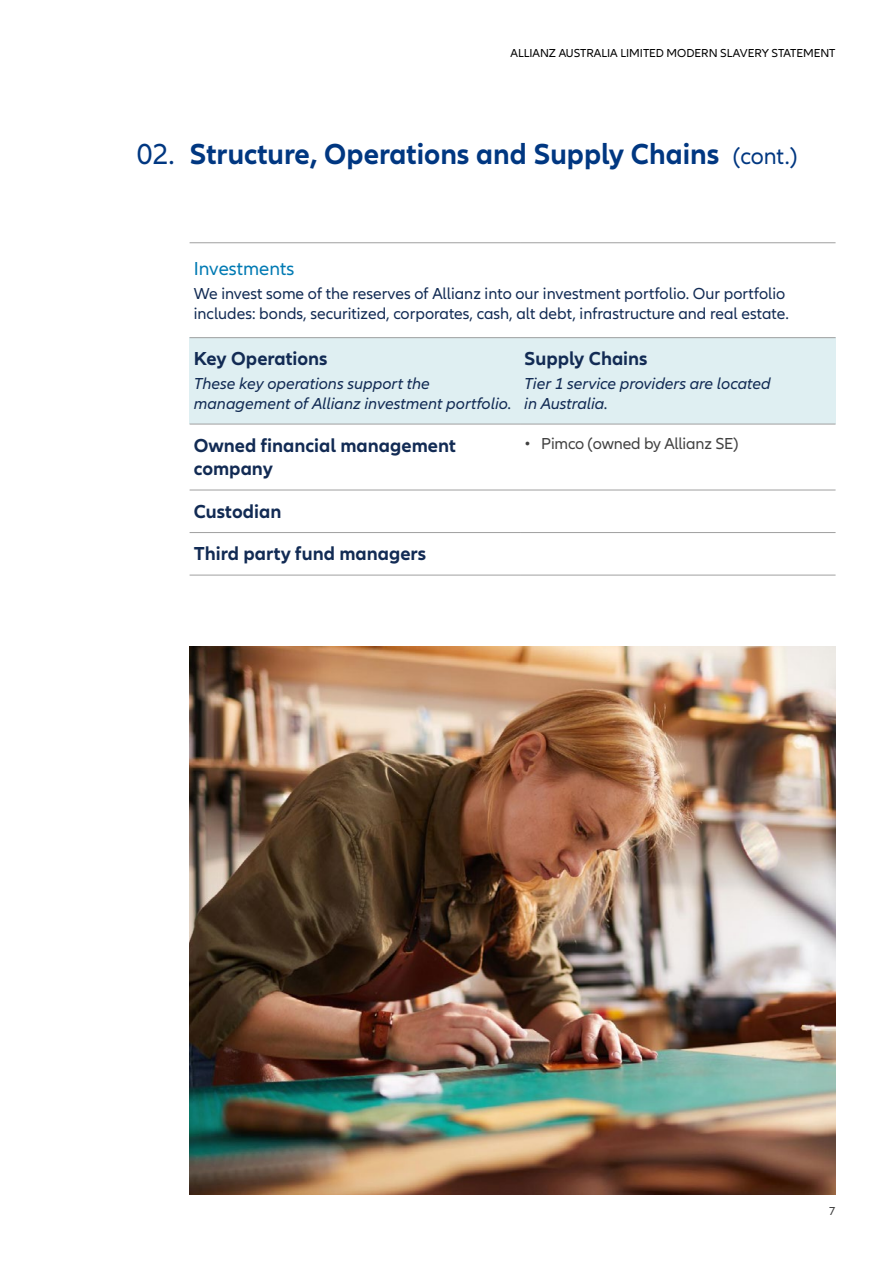
<style>
.page{position:relative;width:893px;height:1263px;background:#fff}
.page>*{position:absolute;margin:0;border:0;box-sizing:border-box;transform-origin:0 0}
.t1{font:700 30px "Allianz Neo";color:#003781}
.t2{font:700 19.5px/23.4px "Allianz Neo";color:#122b54}
.t3{font:19.5px "Allianz Neo";color:#007ab3}
.t4{font:16.5px/19.8px "Allianz Neo";color:#122b54}
.t5{font:italic 16.5px/19.8px "Allianz Neo";color:#122b54}
.t6{font:16.5px "Allianz Neo";letter-spacing:-.01em;color:#414141}
.t7{font:12px "Allianz Neo";color:#000}
.t8{font:12px "Allianz Neo";color:#414141}
.s1{font-weight:400}
.s2{font-weight:400;font-size:24px}
</style>
<div class="page">
<svg style="left:190px;top:243px;width:646px;height:332px"></svg>
<div style="left:190px;top:338px;width:330px;height:86px;background:#dfeff2"></div>
<div style="left:520px;top:338px;width:316px;height:86px;background:#dfeff2"></div>
<hr style="left:190px;top:242px;width:330px;height:1px;background:#a0a0a0">
<hr style="left:520px;top:242px;width:316px;height:1px;background:#a0a0a0">
<hr style="left:190px;top:337px;width:330px;height:1px;background:#a0a0a0">
<hr style="left:520px;top:337px;width:316px;height:1px;background:#a0a0a0">
<hr style="left:190px;top:424px;width:330px;height:1px;background:#a0a0a0">
<hr style="left:520px;top:424px;width:316px;height:1px;background:#a0a0a0">
<hr style="left:190px;top:490px;width:330px;height:1px;background:#a0a0a0">
<hr style="left:520px;top:490px;width:316px;height:1px;background:#a0a0a0">
<hr style="left:190px;top:532px;width:330px;height:1px;background:#a0a0a0">
<hr style="left:520px;top:532px;width:316px;height:1px;background:#a0a0a0">
<hr style="left:190px;top:575px;width:330px;height:1px;background:#a0a0a0">
<hr style="left:520px;top:575px;width:316px;height:1px;background:#a0a0a0">
<img style="left:190px;top:646px;width:646px;height:549px">
<p class="t7" style="left:511px;top:47px;width:326px">ALLIANZ AUSTRALIA LIMITED MODERN SLAVERY STATEMENT</p>
<h1 class="t1" style="left:137px;top:136px;width:662px"><span class="s1">02.</span> Structure, Operations and Supply Chains <span class="s2">(cont.)</span></h1>
<p class="t3" style="left:194px;top:257px;width:102px">Investments</p>
<p class="t4" style="left:194px;top:284px;width:597px">We invest some of the reserves of Allianz into our investment portfolio. Our portfolio includes: bonds, securitized, corporates, cash, alt debt, infrastructure and real estate.</p>
<p class="t2" style="left:194px;top:348px;width:135px">Key Operations</p>
<p class="t5" style="left:194px;top:374px;width:319px">These key operations support the management of Allianz investment portfolio.</p>
<p class="t2" style="left:524px;top:348px;width:125px">Supply Chains</p>
<p class="t5" style="left:524px;top:374px;width:248px">Tier 1 service providers are located in Australia.</p>
<p class="t2" style="left:194px;top:434px;width:263px">Owned financial management company</p>
<p class="t6" style="left:524px;top:434px;width:216px">• Pimco (owned by Allianz SE)</p>
<p class="t2" style="left:194px;top:490px;width:234px;line-height:42.6px">Custodian<br>Third party fund managers</p>
<p class="t8" style="left:829px;top:1204px;width:8px">7</p>
</div>
